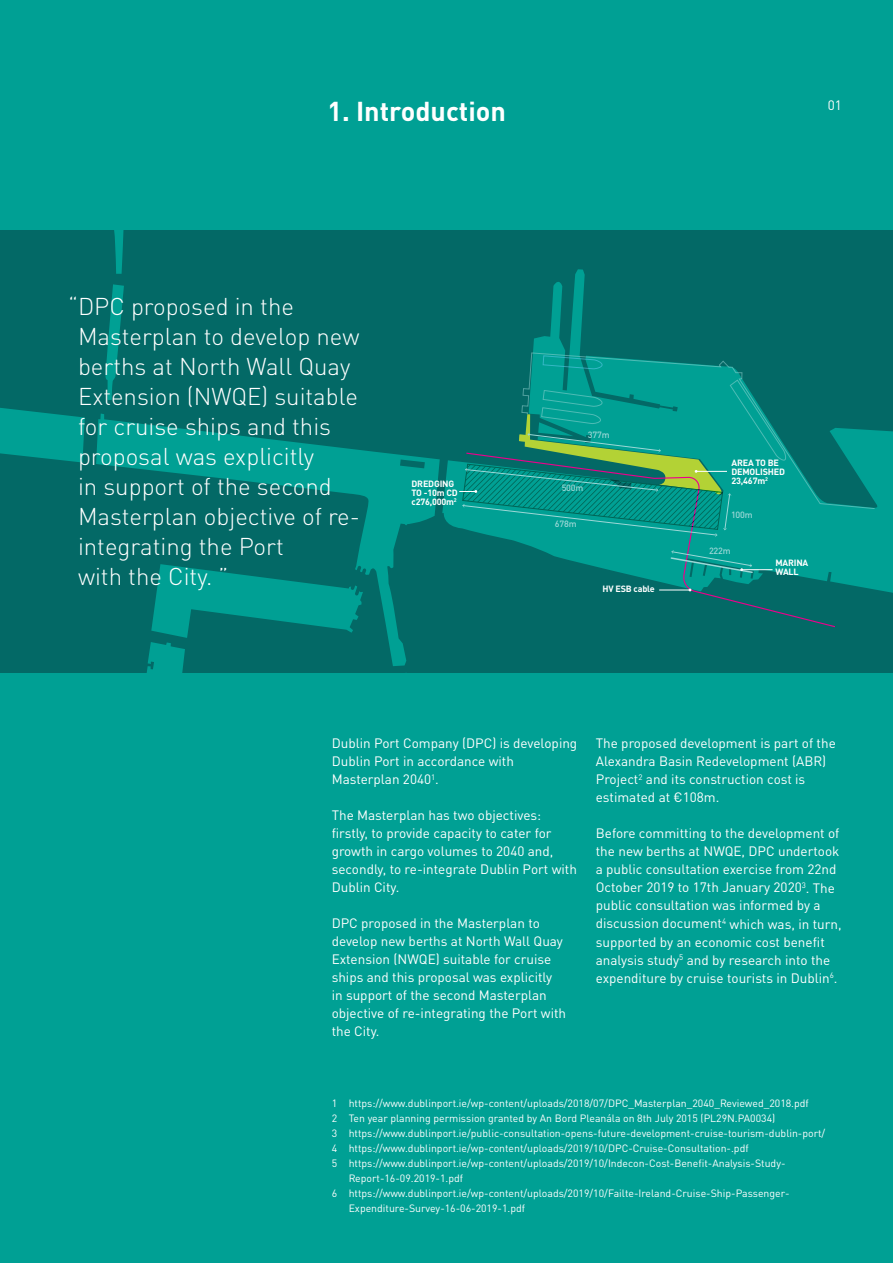
<style>
.page{position:relative;width:893px;height:1263px;background:#00a094}
.page>*{position:absolute;margin:0;border:0;box-sizing:border-box;transform-origin:0 0}
.t1{font:700 27px "DIN Pro";color:#fff}
.t2{font:300 24px/30px "DIN Pro";color:#fff}
.t3{font:13.5px/18px "DIN Pro";color:#fff}
.t4{font:10.5px "DIN Pro";color:#fff}
.t5{font:700 9px/9px "DIN Pro";letter-spacing:-.02em;color:#fff}
.t6{font:500 9px "DIN Pro";letter-spacing:-.02em;color:#9cd8d7}
</style>
<div class="page">
<svg style="left:0;top:230px;width:893px;height:442px;fill:#036966"></svg>
<svg style="left:465px;top:509px;width:371px;height:119px"></svg>
<hr style="left:659px;top:590px;width:31px;height:1px;background:#fff">
<hr style="left:742px;top:569px;width:30px;height:1px;background:#fff">
<svg style="left:670px;top:550px;width:84px;height:24px"></svg>
<svg style="left:522px;top:353px;width:353px;height:156px"></svg>
<svg style="left:543px;top:355px;width:59px;height:14px"></svg>
<svg style="left:459px;top:380px;width:328px;height:157px"></svg>
<h1 class="t1" style="left:327px;top:88px;width:180px">1. Introduction</h1>
<p class="t3" style="left:828px;top:95px;width:16px">01</p>
<p class="t2" style="left:78px;top:289px;width:284px;text-indent:-10px">“DPC proposed in the<br>Masterplan to develop new berths at North Wall Quay<br>Extension (NWQE) suitable for cruise ships and this proposal was explicitly<br>in support of the second<br>Masterplan objective of re&shy;integrating the Port<br>with the City. ”</p>
<p class="t5" style="left:412px;top:478px;width:48px">DREDGING<br>TO -10m CD c276,000m<sup>2</sup></p>
<p class="t6" style="left:588px;top:428px;width:23px">377m</p>
<p class="t6" style="left:562px;top:481px;width:23px">500m</p>
<p class="t6" style="left:555px;top:517px;width:23px">678m</p>
<p class="t5" style="left:603px;top:583px;width:54px">HV ESB cable</p>
<p class="t5" style="left:731px;top:457px;width:55px">AREA TO BE<br>DEMOLISHED<br>23,467m<sup>2</sup></p>
<p class="t6" style="left:731px;top:508px;width:23px">100m</p>
<p class="t6" style="left:709px;top:543px;width:23px">222m</p>
<p class="t5" style="left:775px;top:557px;width:34px">MARINA<br>WALL</p>
<p class="t3" style="left:332px;top:733px;width:247px">Dublin Port Company (DPC) is developing<br>Dublin Port in accordance with<br>Masterplan 2040<sup>1</sup>.</p>
<p class="t3" style="left:332px;top:805px;width:247px">The Masterplan has two objectives: firstly, to provide capacity to cater for growth in cargo volumes to 2040 and, secondly, to re-integrate Dublin Port with Dublin City.</p>
<p class="t3" style="left:332px;top:913px;width:236px">DPC proposed in the Masterplan to develop new berths at North Wall Quay Extension (NWQE) suitable for cruise ships and this proposal was explicitly in support of the second Masterplan objective of re-integrating the Port with the City.</p>
<p class="t3" style="left:596px;top:733px;width:242px">The proposed development is part of the Alexandra Basin Redevelopment (ABR)<br>Project<sup>2</sup> and its construction cost is estimated at €108m.</p>
<p class="t3" style="left:596px;top:823px;width:247px">Before committing to the development of the new berths at NWQE, DPC undertook a public consultation exercise from 22nd October 2019 to 17th January 2020<sup>3</sup>. The public consultation was informed by a discussion document<sup>4</sup> which was, in turn, supported by an economic cost benefit analysis study<sup>5</sup> and by research into the expenditure by cruise tourists in Dublin<sup>6</sup>.</p>
<p class="t4" style="left:332px;top:1095px;width:479px">1 https://www.dublinport.ie/wp-content/uploads/2018/07/DPC_Masterplan_2040_Reviewed_2018.pdf</p>
<p class="t4" style="left:332px;top:1110px;width:445px">2 Ten year planning permission granted by An Bord Pleanála on 8th July 2015 (PL29N.PA0034)</p>
<p class="t4" style="left:332px;top:1125px;width:495px">3 https://www.dublinport.ie/public-consultation-opens-future-development-cruise-tourism-dublin-port/</p>
<p class="t4" style="left:332px;top:1140px;width:418px">4 https://www.dublinport.ie/wp-content/uploads/2019/10/DPC-Cruise-Consultation-.pdf</p>
<p class="t4" style="left:332px;top:1155px;width:455px">5 https://www.dublinport.ie/wp-content/uploads/2019/10/Indecon-Cost-Benefit-Analysis-Study-</p>
<p class="t4" style="left:349px;top:1170px;width:116px">Report-16-09.2019-1.pdf</p>
<p class="t4" style="left:332px;top:1185px;width:459px">6 https://www.dublinport.ie/wp-content/uploads/2019/10/Failte-Ireland-Cruise-Ship-Passenger-</p>
<p class="t4" style="left:349px;top:1200px;width:178px">Expenditure-Survey-16-06-2019-1.pdf</p>
</div>
